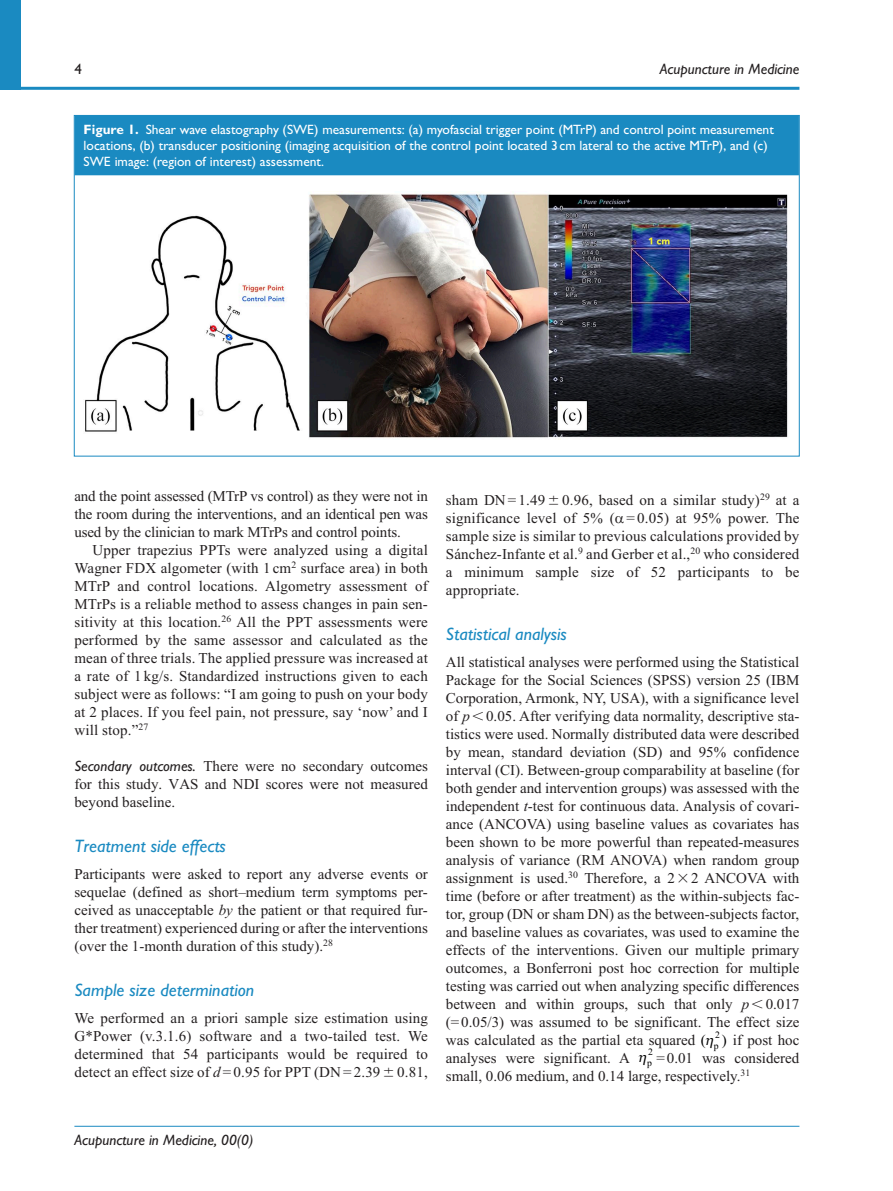
<style>
.page{position:relative;width:893px;height:1191px;background:#fff}
.page>*{position:absolute;margin:0;border:0;box-sizing:border-box;transform-origin:0 0}
.t1{font:italic 500 18px "Gill Sans MT Pro";color:#1a8ac1}
.t2{font:15px/18px "Times New Roman";color:#231f20;text-align:justify}
.t3{font:italic 500 15px "Gill Sans MT Pro";color:#231f20}
.t4{font:500 15px "Gill Sans MT Pro";color:#231f20}
.t5{font:500 13.5px/15.8px "Gill Sans MT Pro";color:#fff}
.t6{font:9.75px "Times New Roman";color:#000}
.s1{font-weight:700}
.s2{font-family:"Gill Sans MT Pro";font-weight:500;font-style:italic}
.s3{font-style:italic}
.s4{color:#000}
</style>
<div class="page">
<hr style="left:0;top:87px;width:799px;height:3px;background:#1a8ac1">
<div style="left:0;top:0;width:21px;height:89px;background:#1a8ac1"></div>
<hr style="left:74px;top:1125px;width:725px;height:1px;background:#1a8ac1">
<div style="left:75px;top:115px;width:724px;height:60px;background:#1a8ac1"></div>
<img style="left:85px;top:194px;width:703px;height:244px">
<p class="t4" style="left:74px;top:60px;width:9px">4</p>
<p class="t3" style="left:660px;top:60px;width:141px">Acupuncture in Medicine</p>
<p class="t5" style="left:84px;top:121px;width:692px"><span class="s1">Figure 1.</span> Shear wave elastography (SWE) measurements: (a) myofascial trigger point (MTrP) and control point measurement locations, (b) transducer positioning (imaging acquisition of the control point located 3cm lateral to the active MTrP), and (c)<br>SWE image: (region of interest) assessment.</p>
<p class="t2" style="left:74px;top:487px;width:355px">and the point assessed (MTrP vs control) as they were not in the room during the interventions, and an identical pen was used by the clinician to mark MTrPs and control points.</p>
<p class="t2" style="left:74px;top:541px;width:355px;text-indent:18px">Upper trapezius PPTs were analyzed using a digital Wagner FDX algometer (with 1 cm<sup>2</sup> surface area) in both MTrP and control locations. Algometry assessment of MTrPs is a reliable method to assess changes in pain sen&shy;sitivity at this location.<sup>26</sup> All the PPT assessments were performed by the same assessor and calculated as the mean of three trials. The applied pressure was increased at a rate of 1 kg/s. Standardized instructions given to each subject were as follows: “I am going to push on your body at 2 places. If you feel pain, not pressure, say ‘now’ and I will stop.”<sup>27</sup></p>
<p class="t2" style="left:74px;top:757px;width:355px"><span class="s2">Secondary outcomes.</span> There were no secondary outcomes for this study. VAS and NDI scores were not measured beyond baseline.</p>
<p class="t1" style="left:74px;top:835px;width:153px">Treatment side effects</p>
<p class="t2" style="left:74px;top:865px;width:355px">Participants were asked to report any adverse events or sequelae (defined as short–medium term symptoms per&shy;ceived as unacceptable <span class="s3">by</span> the patient or that required fur&shy;ther treatment) experienced during or after the interventions (over the 1-month duration of this study).<sup>28</sup></p>
<p class="t1" style="left:74px;top:979px;width:181px">Sample size determination</p>
<p class="t2" style="left:74px;top:1009px;width:355px">We performed an a priori sample size estimation using G*Power (v.3.1.6) software and a two-tailed test. We determined that 54 participants would be required to detect an effect size of <span class="s3">d</span> = 0.95 for PPT (DN = 2.39 0.81,</p>
<p class="t2" style="left:446px;top:491px;width:355px">sham DN = 1.49 0.96, based on a similar study)<sup>29</sup> at a significance level of 5% ( = 0.05) at 95% power. The sample size is similar to previous calculations provided by Sánchez-Infante et al.<sup>9</sup> and Gerber et al.,<sup>20</sup> who considered a minimum sample size of 52 participants to be appropriate.</p>
<p class="t1" style="left:446px;top:623px;width:122px">Statistical analysis</p>
<p class="t2" style="left:446px;top:653px;width:355px">All statistical analyses were performed using the Statistical Package for the Social Sciences (SPSS) version 25 (IBM Corporation, Armonk, NY, USA), with a significance level of <span class="s3">p</span> 0.05. After verifying data normality, descriptive sta&shy;tistics were used. Normally distributed data were described by mean, standard deviation (SD) and 95% confidence interval (CI). Between-group comparability at baseline (for both gender and intervention groups) was assessed with the independent <span class="s3">t</span>-test for continuous data. Analysis of covari&shy;ance (ANCOVA) using baseline values as covariates has been shown to be more powerful than repeated-measures analysis of variance (RM ANOVA) when random group assignment is used.<sup>30</sup> Therefore, a 2 2 ANCOVA with time (before or after treatment) as the within-subjects fac&shy;tor, group (DN or sham DN) as the between-subjects factor, and baseline values as covariates, was used to examine the effects of the interventions. Given our multiple primary outcomes, a Bonferroni post hoc correction for multiple testing was carried out when analyzing specific differences between and within groups, such that only <span class="s3">p</span> 0.017 (=0.05/3) was assumed to be significant. The effect size was calculated as the partial eta squared <span class="s4">( )</span><sub>p</sub> if post hoc</p>
<p class="t6" style="left:715px;top:1029px;width:6px">2</p>
<p class="t2" style="left:446px;top:1049px;width:355px">analyses were significant. A <sub>p</sub> =0.01 was considered</p>
<p class="t6" style="left:648px;top:1046px;width:6px">2</p>
<p class="t2" style="left:446px;top:1067px;width:306px">small, 0.06 medium, and 0.14 large, respectively.<sup>31</sup></p>
<p class="t3" style="left:74px;top:1130px;width:180px">Acupuncture in Medicine, 00(0)</p>
</div>
